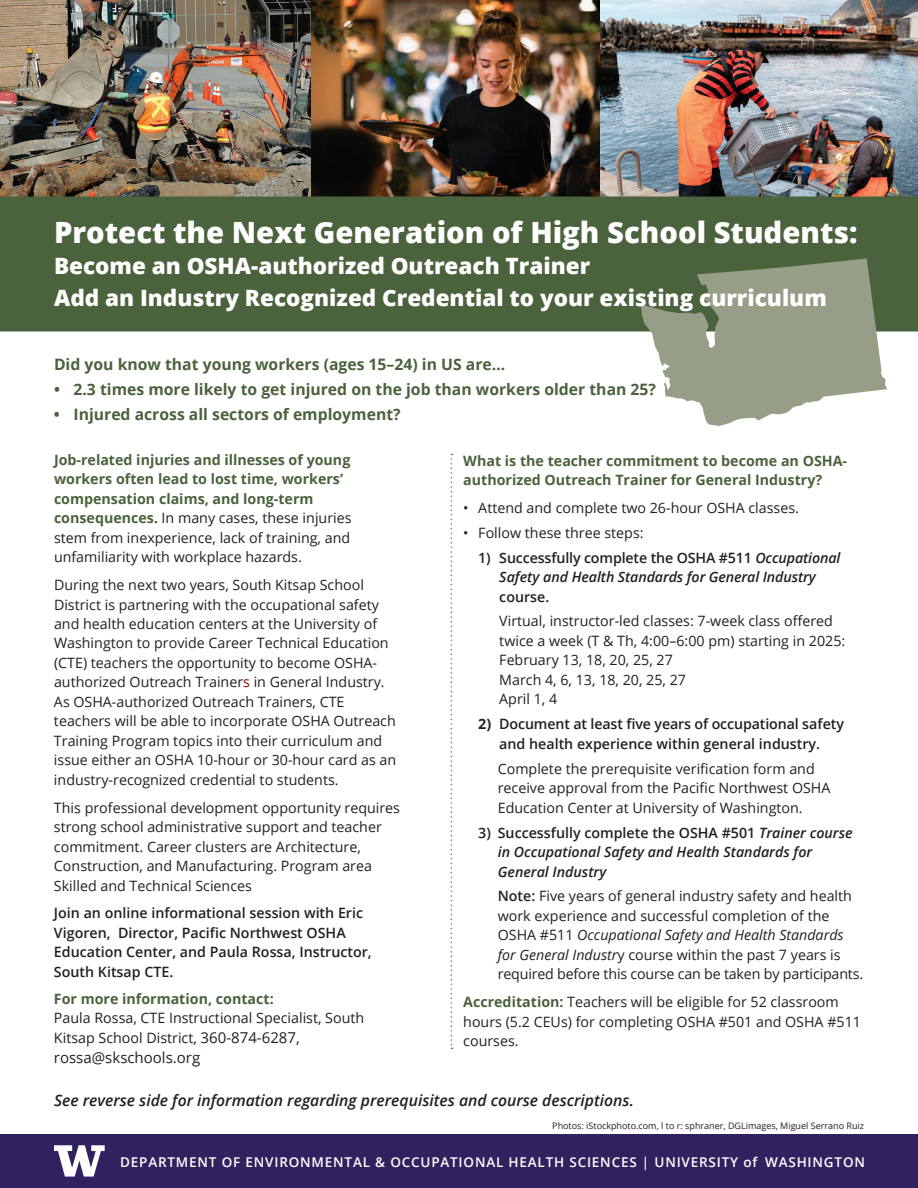
<style>
.page{position:relative;width:918px;height:1188px;background:#fff}
.page>*{position:absolute;margin:0;border:0;box-sizing:border-box;transform-origin:0 0}
.t1{font:800 29.25px "Open Sans";color:#fff}
.t2{font:800 22.5px/31.5px "Open Sans";color:#fff}
.t3{font:700 15.75px "Open Sans";color:#4a633c}
.t4{font:italic 600 15.75px "Open Sans";color:#231f20}
.t5{font:15px "Open Sans";color:#231f20}
.t6{font:14.25px/19.5px "Open Sans";color:#231f20}
.t7{font:700 14.25px/19.5px "Open Sans";color:#4a633c}
.t8{font:600 14.25px/19.5px "Open Sans";color:#231f20}
.t9{font:italic 600 14.25px/19.5px "Open Sans";color:#231f20;text-align:center}
.t10{font:600 13.5px "Open Sans";letter-spacing:.06em;color:#fff}
.t11{font:9px "Open Sans";color:#231f20}
.s1{font-weight:600;color:#231f20}
.s2{font-weight:400;color:#231f20}
.s3{color:#940408}
.s4{font-size:15px}
.s5{font-style:normal}
.s6{font-weight:700}
.s7{font-weight:600}
.s8{font-style:italic}
.s9{font-weight:700;color:#4a633c}
</style>
<div class="page">
<img style="left:310px;top:0;width:291px;height:196px">
<img style="left:601px;top:0;width:317px;height:196px">
<img style="left:0;top:0;width:310px;height:196px">
<div style="left:0;top:196px;width:918px;height:136px;background:#4a633c"></div>
<div style="left:0;top:1134px;width:918px;height:54px;background:#32215f"></div>
<svg style="left:54px;top:1145px;width:51px;height:32px"></svg>
<svg style="left:640px;top:258px;width:247px;height:168px"></svg>
<svg style="left:451px;top:454px;width:1px;height:595px"></svg>
<h1 class="t1" style="left:54px;top:210px;width:805px">Protect the Next Generation of High School Students:</h1>
<h2 class="t2" style="left:54px;top:249px;width:774px">Become an OSHA-authorized Outreach Trainer<br>Add an Industry Recognized Credential to your existing curriculum</h2>
<p class="t3" style="left:54px;top:353px;width:453px">Did you know that young workers (ages 15–24) in US are…</p>
<p class="t3" style="left:54px;top:378px;width:604px">• 2.3 times more likely to get injured on the job than workers older than 25?</p>
<p class="t3" style="left:54px;top:403px;width:348px">• Injured across all sectors of employment?</p>
<p class="t7" style="left:54px;top:450px;width:299px">Job-related injuries and illnesses of young workers often lead to lost time, workers’ compensation claims, and long-term consequences<span class="s1">.</span> <span class="s2">In many cases, these injuries stem from inexperience, lack of training, and unfamiliarity with workplace hazards.</span></p>
<p class="t6" style="left:54px;top:575px;width:344px">During the next two years, South Kitsap School District is partnering with the occupational safety and health education centers at the University of Washington to provide Career Technical Education (CTE) teachers the opportunity to become OSHA&shy;authorized Outreach Trainer<span class="s3">s</span> in General Industry.<br>As OSHA-authorized Outreach Trainers, CTE teachers will be able to incorporate OSHA Outreach Training Program topics into their curriculum and issue either an OSHA 10-hour or 30-hour card as an industry-recognized credential to students.</p>
<p class="t6" style="left:54px;top:797px;width:348px">This professional development opportunity requires strong school administrative support and teacher commitment. Career clusters are Architecture, Construction, and Manufacturing. Program area Skilled and Technical Sciences</p>
<p class="t8" style="left:54px;top:903px;width:319px">Join an online informational session with Eric Vigoren, Director, Pacific Northwest OSHA Education Center, and Paula Rossa, Instructor, South Kitsap CTE.</p>
<p class="t7" style="left:54px;top:989px;width:221px">For more information, contact:</p>
<p class="t6" style="left:54px;top:1008px;width:312px">Paula Rossa, CTE Instructional Specialist, South<br>Kitsap School District, <span class="s4">360-874-6287,</span></p>
<p class="t5" style="left:54px;top:1047px;width:148px">rossa@skschools.org</p>
<p class="t7" style="left:463px;top:450px;width:385px">What is the teacher commitment to become an OSHA&shy;authorized Outreach Trainer for General Industry?</p>
<p class="t6" style="left:463px;top:498px;width:337px">• Attend and complete two 26-hour OSHA classes.</p>
<p class="t6" style="left:463px;top:522px;width:182px">• Follow these three steps:</p>
<p class="t9" style="left:478px;top:547px;width:364px"><span class="s5">1) Successfully complete the OSHA #511</span> Occupational<br>Safety and Health Standards for General Industry</p>
<p class="t8" style="left:499px;top:586px;width:52px">course.</p>
<p class="t6" style="left:499px;top:611px;width:348px">Virtual, instructor-led classes: 7-week class offered twice a week (T &amp; Th, 4:00–6:00 pm) starting in 2025:<br>February 13, 18, 20, 25, 27<br>March 4, 6, 13, 18, 20, 25, 27<br>April 1, 4</p>
<p class="t8" style="left:478px;top:714px;width:367px;text-align:center"><span class="s6">2)</span> Document at least five years of occupational safety and health experience within general industry.</p>
<p class="t6" style="left:498px;top:758px;width:334px">Complete the prerequisite verification form and receive approval from the Pacific Northwest OSHA<br>Education Center at University of Washington.</p>
<p class="t9" style="left:498px;top:822px;width:356px;text-align:left;text-indent:-19px"><span class="s5">3) Successfully complete the OSHA #501</span> Trainer course in Occupational Safety and Health Standards for<br>General Industry</p>
<p class="t6" style="left:498px;top:886px;width:367px"><span class="s7">Note:</span> Five years of general industry safety and health work experience and successful completion of the OSHA #511 <span class="s8">Occupational Safety and Health Standards for General Industr</span>y course within the past 7 years is required before this course can be taken by participants.</p>
<p class="t6" style="left:463px;top:992px;width:399px"><span class="s9">Accreditation:</span> Teachers will be eligible for 52 classroom hours (5.2 CEUs) for completing OSHA #501 and OSHA #511 courses.</p>
<p class="t4" style="left:54px;top:1090px;width:581px">See reverse side for information regarding prerequisites and course descriptions.</p>
<p class="t11" style="left:552px;top:1119px;width:313px">Photos: iStockphoto.com, l to r: sphraner, DGLimages, Miguel Serrano Ruiz</p>
<p class="t10" style="left:120px;top:1153px;width:746px">DEPARTMENT OF ENVIRONMENTAL &amp; OCCUPATIONAL HEALTH SCIENCES | UNIVERSITY of WASHINGTON</p>
</div>
